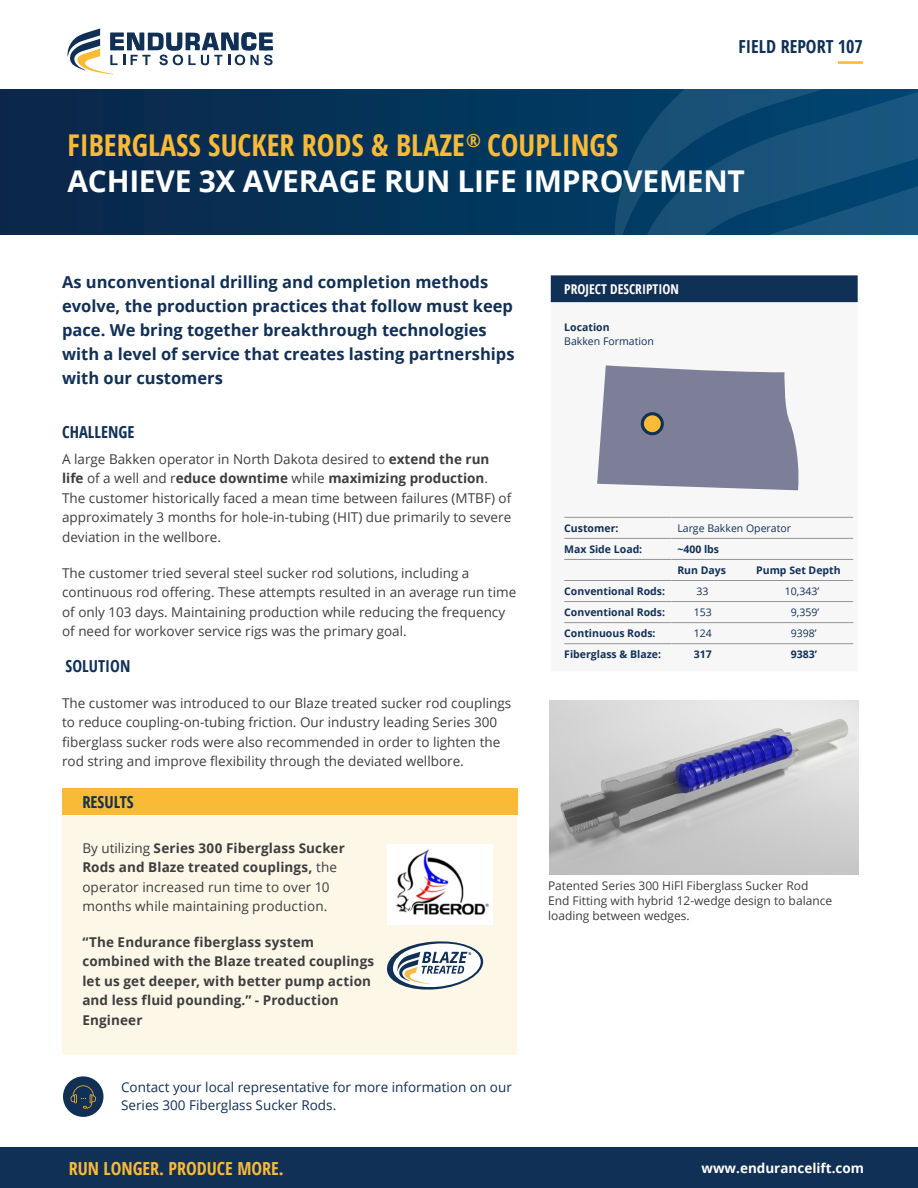
<style>
.page{position:relative;width:918px;height:1188px;background:#fff}
.page>*{position:absolute;margin:0;border:0;box-sizing:border-box;transform-origin:0 0}
.Headline_Yellow_1{font:700 30px "Open Sans Condensed";color:#f9ba36}
.Headline_Yellow_2{font:700 30px "Open Sans";letter-spacing:-.01em;color:#fff}
.Run_Longer_Produce_M{font:700 18px "Open Sans Condensed";color:#f9ba36}
.Field_Report{font:700 18px "Open Sans Condensed";color:#113056}
.Intro_Paragraph{font:700 16.5px/24px "Open Sans";color:#113056}
.Challenge_Soluiton{font:700 16.5px "Open Sans Condensed";color:#113056}
.Body_copy{font:700 16.5px "Open Sans Condensed";color:#113056}
.Results_head{font:700 16.5px "Open Sans Condensed";color:#113056}
.Body_copy-2{font:13.5px/19.5px "Open Sans";color:#3e3e3f}
.Results_Box_body_cop{font:700 13.5px/19.5px "Open Sans";letter-spacing:.01em;color:#3e3e3f}
.Results_Box_body_cop-2{font:13.5px/19.5px "Open Sans";letter-spacing:.01em;color:#3e3e3f}
.Contact{font:13.5px/18px "Open Sans";color:#113056}
.url{font:700 13.5px "Open Sans";color:#fff}
.Contact-2{font:700 13.5px "Open Sans Condensed";color:#fff}
.t1{font:12px/15px "Open Sans";color:#3e3e3f}
.Project_Table_bold{font:700 10.5px "Open Sans";color:#113056}
.Project_Table_body{font:10.5px "Open Sans";color:#113056}
.Project_Table_body-2{font:700 10.5px "Open Sans";color:#113056}
.s1{font-weight:700}
</style>
<div class="page">
<div style="left:0;top:89px;width:918px;height:146px;background:linear-gradient(to bottom,#063055,#063055)"></div>
<svg style="left:613px;top:89px;width:305px;height:146px;background:#0f4b73"></svg>
<div style="left:0;top:1148px;width:918px;height:40px;background:#113056"></div>
<svg style="left:67px;top:29px;width:206px;height:46px"></svg>
<hr style="left:838px;top:61px;width:25px;height:3px;background:#f9ba36">
<div style="left:62px;top:788px;width:455px;height:27px;background:#f9ba36"></div>
<div style="left:62px;top:815px;width:455px;height:240px;background:#fdf7e8"></div>
<div style="left:63px;top:1076px;width:41px;height:41px;background:#113056;border-radius:50%"></div>
<svg style="left:71px;top:1085px;width:25px;height:24px"></svg>
<div style="left:551px;top:275px;width:307px;height:27px;background:#113056"></div>
<svg style="left:551px;top:302px;width:307px;height:343px"></svg>
<hr style="left:564px;top:517px;width:107px;height:1px;background:#939598">
<hr style="left:671px;top:517px;width:182px;height:1px;background:#939598">
<hr style="left:564px;top:538px;width:107px;height:1px;background:#939598">
<hr style="left:671px;top:538px;width:182px;height:1px;background:#939598">
<hr style="left:564px;top:559px;width:107px;height:1px;background:#939598">
<hr style="left:671px;top:559px;width:182px;height:1px;background:#939598">
<hr style="left:564px;top:580px;width:107px;height:1px;background:#939598">
<hr style="left:671px;top:580px;width:182px;height:1px;background:#939598">
<hr style="left:564px;top:601px;width:107px;height:1px;background:#939598">
<hr style="left:671px;top:601px;width:182px;height:1px;background:#939598">
<hr style="left:564px;top:622px;width:107px;height:1px;background:#939598">
<hr style="left:671px;top:622px;width:182px;height:1px;background:#939598">
<hr style="left:564px;top:643px;width:107px;height:1px;background:#939598">
<hr style="left:671px;top:643px;width:182px;height:1px;background:#939598">
<svg style="left:597px;top:365px;width:204px;height:125px;background:#8c8da3"></svg>
<div style="left:642px;top:414px;width:20px;height:20px;background:#f9ba36;border-radius:50%"></div>
<div style="left:641px;top:412px;width:23px;height:23px;border:3px solid #113056;border-radius:50%"></div>
<img style="left:549px;top:700px;width:310px;height:174px">
<img style="left:387px;top:844px;width:105px;height:80px">
<svg style="left:386px;top:940px;width:98px;height:52px"></svg>
<p class="Field_Report" style="left:739px;top:33px;width:126px">FIELD REPORT 107</p>
<p class="Run_Longer_Produce_M" style="left:466px;top:128px;width:16px">®</p>
<p class="Headline_Yellow_1" style="left:68px;top:124px;width:552px">FIBERGLASS SUCKER RODS &amp; BLAZE COUPLINGS</p>
<p class="Headline_Yellow_2" style="left:68px;top:160px;width:679px">ACHIEVE 3X AVERAGE RUN LIFE IMPROVEMENT</p>
<p class="Intro_Paragraph" style="left:62px;top:270px;width:454px">As unconventional drilling and completion methods evolve, the production practices that follow must keep pace. We bring together breakthrough technologies with a level of service that creates lasting partnerships with our customers</p>
<p class="Challenge_Soluiton" style="left:62px;top:420px;width:74px">CHALLENGE</p>
<p class="Body_copy-2" style="left:62px;top:449px;width:451px">A large Bakken operator in North Dakota desired to <span class="s1">extend the run life</span> of a well and r<span class="s1">educe downtime</span> while <span class="s1">maximizing production</span>.<br>The customer historically faced a mean time between failures (MTBF) of approximately 3 months for hole-in-tubing (HIT) due primarily to severe deviation in the wellbore.</p>
<p class="Body_copy-2" style="left:62px;top:563px;width:456px">The customer tried several steel sucker rod solutions, including a continuous rod offering. These attempts resulted in an average run time of only 103 days. Maintaining production while reducing the frequency of need for workover service rigs was the primary goal.</p>
<p class="Body_copy" style="left:66px;top:655px;width:66px">SOLUTION</p>
<p class="Body_copy-2" style="left:62px;top:693px;width:451px">The customer was introduced to our Blaze treated sucker rod couplings to reduce coupling-on-tubing friction. Our industry leading Series 300 fiberglass sucker rods were also recommended in order to lighten the rod string and improve flexibility through the deviated wellbore.</p>
<p class="Results_head" style="left:82px;top:791px;width:53px">RESULTS</p>
<p class="Results_Box_body_cop-2" style="left:82px;top:838px;width:264px">By utilizing <span class="s1">Series 300 Fiberglass Sucker Rods and Blaze treated couplings,</span> the operator increased run time to over 10 months while maintaining production.</p>
<p class="Results_Box_body_cop" style="left:82px;top:932px;width:294px">“The Endurance fiberglass system combined with the Blaze treated couplings let us get deeper, with better pump action and less fluid pounding.” - Production Engineer</p>
<p class="Contact" style="left:121px;top:1078px;width:392px">Contact your local representative for more information on our<br>Series 300 Fiberglass Sucker Rods.</p>
<p class="Contact-2" style="left:564px;top:280px;width:116px">PROJECT DESCRIPTION</p>
<p class="Project_Table_bold" style="left:564px;top:319px;width:47px">Location</p>
<p class="Project_Table_body" style="left:564px;top:334px;width:91px">Bakken Formation</p>
<p class="Project_Table_bold" style="left:564px;top:521px;width:56px">Customer:</p>
<p class="Project_Table_body" style="left:677px;top:521px;width:115px">Large Bakken Operator</p>
<p class="Project_Table_bold" style="left:564px;top:542px;width:80px">Max Side Load:</p>
<p class="Project_Table_body-2" style="left:677px;top:542px;width:43px">~400 lbs</p>
<p class="Project_Table_body-2" style="left:677px;top:563px;width:50px">Run Days</p>
<p class="Project_Table_body-2" style="left:756px;top:563px;width:86px">Pump Set Depth</p>
<p class="Project_Table_bold" style="left:564px;top:584px;width:102px">Conventional Rods:</p>
<p class="Project_Table_body" style="left:697px;top:584px;width:14px">33</p>
<p class="Project_Table_body" style="left:785px;top:584px;width:36px">10,343’</p>
<p class="Project_Table_bold" style="left:564px;top:605px;width:102px">Conventional Rods:</p>
<p class="Project_Table_body" style="left:694px;top:605px;width:20px">153</p>
<p class="Project_Table_body" style="left:791px;top:605px;width:30px">9,359’</p>
<p class="Project_Table_bold" style="left:564px;top:626px;width:93px">Continuous Rods:</p>
<p class="Project_Table_body" style="left:694px;top:626px;width:20px">124</p>
<p class="Project_Table_body" style="left:791px;top:626px;width:27px">9398’</p>
<p class="Project_Table_bold" style="left:564px;top:647px;width:98px">Fiberglass &amp; Blaze:</p>
<p class="Project_Table_body-2" style="left:694px;top:647px;width:19px">317</p>
<p class="Project_Table_body-2" style="left:791px;top:647px;width:28px">9383’</p>
<p class="t1" style="left:548px;top:878px;width:286px">Patented Series 300 HiFl Fiberglass Sucker Rod<br>End Fitting with hybrid 12-wedge design to balance loading between wedges.</p>
<p class="Run_Longer_Produce_M" style="left:69px;top:1156px;width:217px">RUN LONGER. PRODUCE MORE.</p>
<p class="url" style="left:702px;top:1158px;width:164px">www.endurancelift.com</p>
</div>
